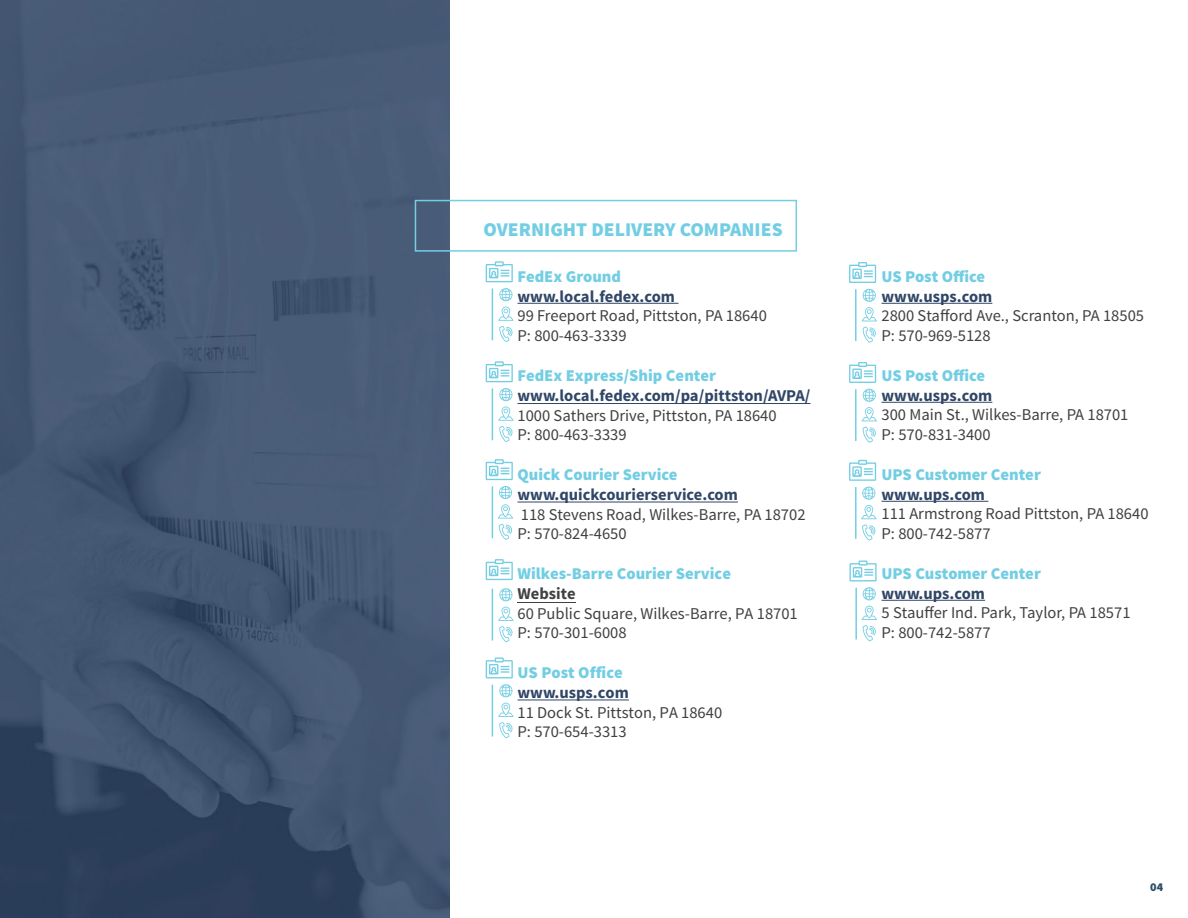
<style>
.page{position:relative;width:1188px;height:918px;background:#fff}
.page>*{position:absolute;margin:0;border:0;box-sizing:border-box;transform-origin:0 0}
.t1{font:900 19.5px "Source Sans Pro";color:#73cee3}
.t2{font:16.5px/19.8px "Source Sans Pro";color:#414042}
.t3{font:900 16.5px "Source Sans Pro";color:#73cee3}
.t4{font:700 16.5px "Source Sans Pro";color:#304666}
.t5{font:700 16.5px "Source Sans Pro";color:#414042}
.t6{font:900 12px "Source Sans Pro";color:#2c4c69}
</style>
<div class="page">
<hr style="left:518px;top:303px;width:161px;height:1px;background:#304666">
<hr style="left:518px;top:602px;width:58px;height:1px;background:#414042">
<hr style="left:517px;top:502px;width:221px;height:1px;background:#304666">
<hr style="left:517px;top:403px;width:293px;height:1px;background:#304666">
<hr style="left:518px;top:700px;width:111px;height:1px;background:#304666">
<hr style="left:882px;top:303px;width:110px;height:1px;background:#304666">
<hr style="left:882px;top:402px;width:110px;height:1px;background:#304666">
<hr style="left:882px;top:501px;width:106px;height:1px;background:#304666">
<hr style="left:882px;top:600px;width:103px;height:1px;background:#304666">
<img style="left:0;top:0;width:449px;height:918px">
<svg style="left:862px;top:327px;width:14px;height:16px"></svg>
<svg style="left:862px;top:427px;width:14px;height:16px"></svg>
<svg style="left:486px;top:261px;width:27px;height:21px"></svg>
<svg style="left:849px;top:262px;width:27px;height:21px"></svg>
<svg style="left:486px;top:459px;width:27px;height:21px"></svg>
<svg style="left:849px;top:460px;width:27px;height:21px"></svg>
<svg style="left:849px;top:561px;width:28px;height:20px"></svg>
<svg style="left:486px;top:361px;width:27px;height:21px"></svg>
<svg style="left:849px;top:362px;width:27px;height:21px"></svg>
<svg style="left:486px;top:657px;width:27px;height:21px"></svg>
<svg style="left:486px;top:559px;width:27px;height:21px"></svg>
<svg style="left:863px;top:587px;width:13px;height:13px"></svg>
<svg style="left:499px;top:684px;width:13px;height:13px"></svg>
<svg style="left:498px;top:288px;width:16px;height:54px"></svg>
<svg style="left:862px;top:289px;width:15px;height:32px"></svg>
<svg style="left:498px;top:486px;width:15px;height:54px"></svg>
<svg style="left:861px;top:487px;width:16px;height:54px"></svg>
<svg style="left:862px;top:606px;width:15px;height:35px"></svg>
<svg style="left:498px;top:388px;width:16px;height:54px"></svg>
<svg style="left:862px;top:389px;width:15px;height:32px"></svg>
<svg style="left:498px;top:703px;width:16px;height:35px"></svg>
<hr style="left:492px;top:289px;width:1px;height:51px;background:#73cee3">
<hr style="left:855px;top:289px;width:2px;height:52px;background:#73cee3">
<hr style="left:492px;top:486px;width:1px;height:52px;background:#73cee3">
<hr style="left:855px;top:487px;width:2px;height:52px;background:#73cee3">
<hr style="left:855px;top:588px;width:2px;height:52px;background:#73cee3">
<hr style="left:492px;top:388px;width:1px;height:52px;background:#73cee3">
<hr style="left:855px;top:389px;width:2px;height:52px;background:#73cee3">
<hr style="left:492px;top:685px;width:1px;height:52px;background:#73cee3">
<div style="left:415px;top:200px;width:382px;height:52px;border:2px solid #73cee3"></div>
<svg style="left:499px;top:588px;width:13px;height:13px"></svg>
<svg style="left:498px;top:607px;width:16px;height:35px"></svg>
<hr style="left:492px;top:589px;width:1px;height:52px;background:#73cee3">
<p class="t1" style="left:484px;top:217px;width:301px">OVERNIGHT DELIVERY COMPANIES</p>
<p class="t3" style="left:518px;top:266px;width:105px">FedEx Ground</p>
<p class="t4" style="left:518px;top:286px;width:159px">www.local.fedex.com</p>
<p class="t2" style="left:518px;top:306px;width:251px">99 Freeport Road, Pittston, PA 18640<br>P: 800-463-3339</p>
<p class="t3" style="left:518px;top:365px;width:200px">FedEx Express/Ship Center</p>
<p class="t4" style="left:518px;top:385px;width:294px">www.local.fedex.com/pa/pittston/AVPA/</p>
<p class="t2" style="left:518px;top:406px;width:261px">1000 Sathers Drive, Pittston, PA 18640<br>P: 800-463-3339</p>
<p class="t3" style="left:518px;top:464px;width:162px">Quick Courier Service</p>
<p class="t4" style="left:518px;top:484px;width:222px">www.quickcourierservice.com</p>
<p class="t2" style="left:518px;top:505px;width:290px">118 Stevens Road, Wilkes-Barre, PA 18702<br>P: 570-824-4650</p>
<p class="t3" style="left:518px;top:563px;width:215px">Wilkes-Barre Courier Service</p>
<p class="t5" style="left:518px;top:583px;width:60px">Website</p>
<p class="t2" style="left:518px;top:604px;width:282px;line-height:19.4px">60 Public Square, Wilkes-Barre, PA 18701<br>P: 570-301-6008</p>
<p class="t3" style="left:518px;top:662px;width:107px">US Post Office</p>
<p class="t4" style="left:518px;top:681px;width:113px">www.usps.com</p>
<p class="t2" style="left:518px;top:703px;width:206px">11 Dock St. Pittston, PA 18640<br>P: 570-654-3313</p>
<p class="t3" style="left:882px;top:266px;width:105px">US Post Office</p>
<p class="t4" style="left:882px;top:286px;width:112px">www.usps.com</p>
<p class="t2" style="left:882px;top:306px;width:264px">2800 Stafford Ave., Scranton, PA 18505<br>P: 570-969-5128</p>
<p class="t3" style="left:882px;top:365px;width:105px">US Post Office</p>
<p class="t4" style="left:882px;top:385px;width:112px">www.usps.com</p>
<p class="t2" style="left:882px;top:405px;width:249px">300 Main St., Wilkes-Barre, PA 18701<br>P: 570-831-3400</p>
<p class="t3" style="left:882px;top:464px;width:161px">UPS Customer Center</p>
<p class="t4" style="left:882px;top:484px;width:105px">www.ups.com</p>
<p class="t2" style="left:882px;top:504px;width:269px">111 Armstrong Road Pittston, PA 18640<br>P: 800-742-5877</p>
<p class="t3" style="left:882px;top:563px;width:161px">UPS Customer Center</p>
<p class="t4" style="left:882px;top:583px;width:105px">www.ups.com</p>
<p class="t2" style="left:882px;top:603px;width:251px">5 Stauffer Ind. Park, Taylor, PA 18571<br>P: 800-742-5877</p>
<p class="t6" style="left:1150px;top:879px;width:14px">04</p>
</div>
